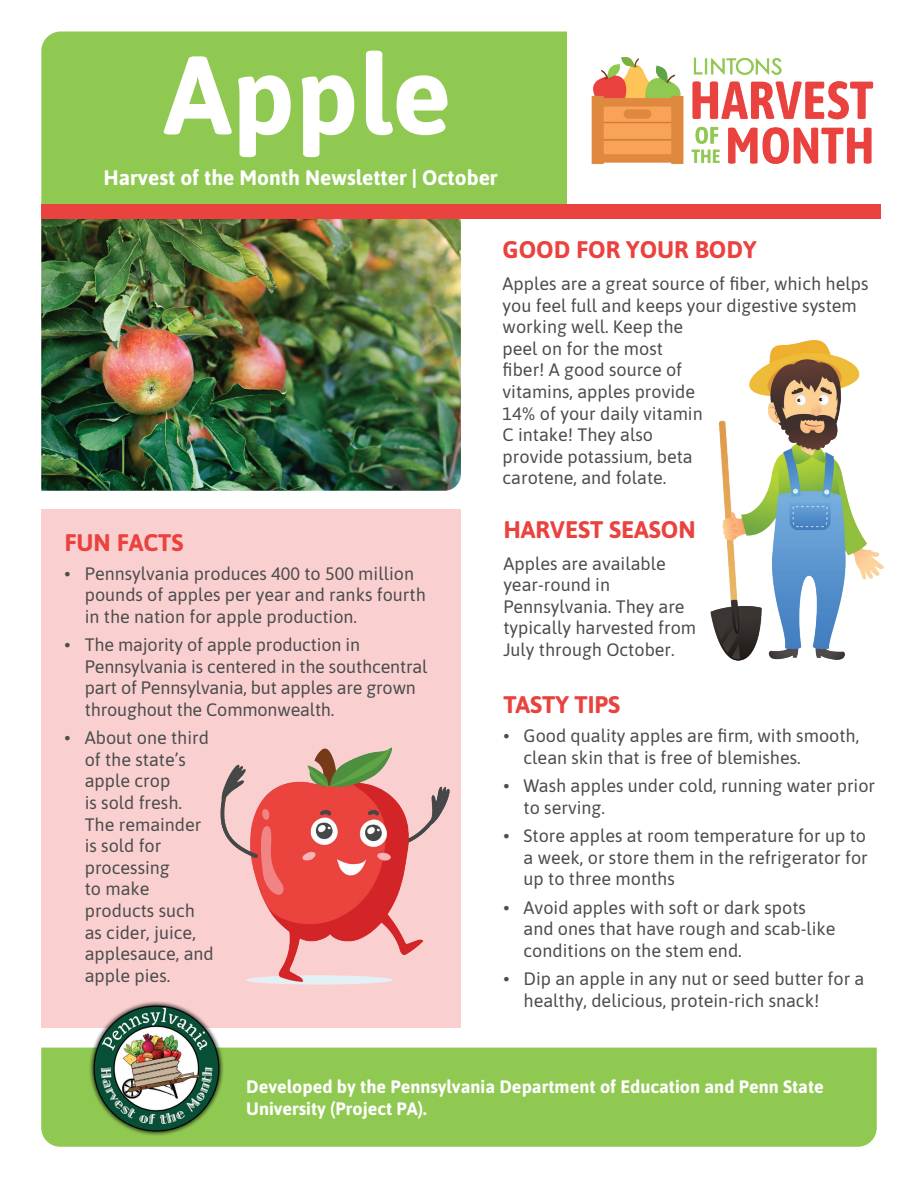
<style>
.page{position:relative;width:918px;height:1188px;background:#fff}
.page>*{position:absolute;margin:0;border:0;box-sizing:border-box;transform-origin:0 0}
.t1{font:700 111px "Asap";color:#fff}
.t2{font:700 24px "Asap";color:#ea423f}
.t3{font:700 21px "Asap";color:#fff}
.t4{font:18px/21.6px "Asap";color:#4b4c4d}
.t5{font:700 18px/21.6px "Asap";color:#fff}
</style>
<div class="page">
<div style="left:41px;top:510px;width:420px;height:518px;background:#f9d0cf"></div>
<div style="left:41px;top:32px;width:526px;height:172px;background:#90c952"></div>
<div style="left:41px;top:1048px;width:836px;height:99px;background:#90c952"></div>
<img style="left:591px;top:57px;width:283px;height:107px">
<img style="left:89px;top:1000px;width:136px;height:137px;border-radius:68px">
<img style="left:41px;top:219px;width:420px;height:272px">
<div style="left:41px;top:204px;width:839px;height:15px;background:#ea423f"></div>
<img style="left:220px;top:747px;width:230px;height:238px">
<img style="left:710px;top:340px;width:174px;height:321px">
<h1 class="t1" style="left:164px;top:17px;width:290px">Apple</h1>
<p class="t3" style="left:103px;top:163px;width:396px">Harvest of the Month Newsletter | October</p>
<h2 class="t2" style="left:503px;top:233px;width:255px">GOOD FOR YOUR BODY</h2>
<h2 class="t2" style="left:64px;top:525px;width:120px">FUN FACTS</h2>
<p class="t4" style="left:85px;top:561px;width:343px;text-indent:-20px">• Pennsylvania produces 400 to 500 million pounds of apples per year and ranks fourth in the nation for apple production.</p>
<p class="t4" style="left:85px;top:633px;width:344px;text-indent:-20px">• The majority of apple production in Pennsylvania is centered in the southcentral part of Pennsylvania, but apples are grown throughout the Commonwealth.</p>
<p class="t4" style="left:85px;top:726px;width:131px;text-indent:-20px">• About one third of the state’s apple crop<br>is sold fresh.<br>The remainder is sold for processing<br>to make products such as cider, juice, applesauce, and apple pies.</p>
<p class="t4" style="left:503px;top:272px;width:367px">Apples are a great source of fiber, which helps you feel full and keeps your digestive system working well. Keep the<br>peel on for the most<br>fiber! A good source of<br>vitamins, apples provide<br>14% of your daily vitamin<br>C intake! They also<br>provide potassium, beta<br>carotene, and folate.</p>
<h2 class="t2" style="left:503px;top:512px;width:194px">HARVEST SEASON</h2>
<p class="t4" style="left:503px;top:552px;width:194px">Apples are available year-round in<br>Pennsylvania. They are typically harvested from<br>July through October.</p>
<h2 class="t2" style="left:503px;top:688px;width:118px">TASTY TIPS</h2>
<p class="t4" style="left:524px;top:724px;width:337px;text-indent:-20px">• Good quality apples are firm, with smooth, clean skin that is free of blemishes.</p>
<p class="t4" style="left:524px;top:774px;width:353px;text-indent:-20px">• Wash apples under cold, running water prior to serving.</p>
<p class="t4" style="left:524px;top:824px;width:346px;text-align:justify;text-indent:-20px">• Store apples at room temperature for up to a week, or store them in the refrigerator for up to three months</p>
<p class="t4" style="left:524px;top:896px;width:314px;text-indent:-20px">• Avoid apples with soft or dark spots and ones that have rough and scab-like conditions on the stem end.</p>
<p class="t4" style="left:524px;top:967px;width:342px;text-indent:-20px">• Dip an apple in any nut or seed butter for a healthy, delicious, protein-rich snack!</p>
<p class="t5" style="left:246px;top:1075px;width:579px">Developed by the Pennsylvania Department of Education and Penn State<br>University (Project PA).</p>
</div>
